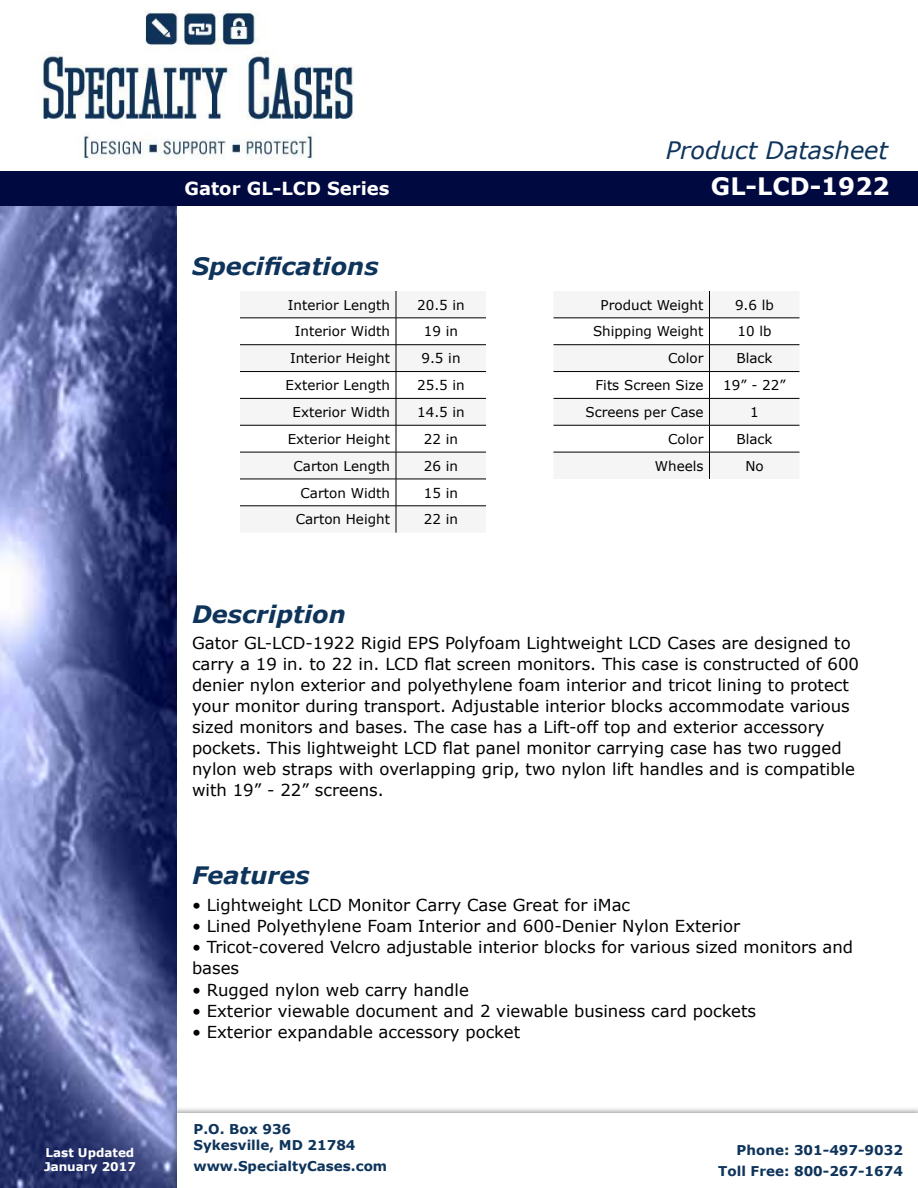
<style>
.page{position:relative;width:918px;height:1188px;background:#fff}
.page>*{position:absolute;margin:0;border:0;box-sizing:border-box;transform-origin:0 0}
.t1{font:italic 700 24px "Verdana";color:#0e345b}
.t2{font:italic 24px "Verdana";color:#0e345b}
.t3{font:700 24px "Verdana";color:#fff}
.t4{font:700 18px "Verdana";color:#fff}
.t5{font:16.5px/21px "Verdana";color:#000}
.t6{font:13.5px "Verdana";color:#000}
.t7{font:700 13.5px/16.2px "Verdana";color:#0e345b}
.t8{font:700 12px/14.4px "Verdana";color:#fff}
</style>
<div class="page">
<img style="left:0;top:206px;width:177px;height:982px">
<div style="left:171px;top:1107px;width:747px;height:81px;background:#000;opacity:.35"></div>
<div style="left:177px;top:1113px;width:741px;height:75px;background:#fff"></div>
<div style="left:0;top:171px;width:918px;height:35px;background:#000940"></div>
<svg style="left:240px;top:291px;width:246px;height:242px;fill:#f5f5f5"></svg>
<hr style="left:240px;top:318px;width:156px;height:1px;background:#000">
<hr style="left:396px;top:318px;width:90px;height:1px;background:#000">
<hr style="left:240px;top:344px;width:156px;height:1px;background:#000">
<hr style="left:396px;top:344px;width:90px;height:1px;background:#000">
<hr style="left:240px;top:371px;width:156px;height:1px;background:#000">
<hr style="left:396px;top:371px;width:90px;height:1px;background:#000">
<hr style="left:240px;top:398px;width:156px;height:1px;background:#000">
<hr style="left:396px;top:398px;width:90px;height:1px;background:#000">
<hr style="left:240px;top:425px;width:156px;height:1px;background:#000">
<hr style="left:396px;top:425px;width:90px;height:1px;background:#000">
<hr style="left:240px;top:452px;width:156px;height:1px;background:#000">
<hr style="left:396px;top:452px;width:90px;height:1px;background:#000">
<hr style="left:240px;top:479px;width:156px;height:1px;background:#000">
<hr style="left:396px;top:479px;width:90px;height:1px;background:#000">
<hr style="left:240px;top:506px;width:156px;height:1px;background:#000">
<hr style="left:396px;top:506px;width:90px;height:1px;background:#000">
<svg style="left:396px;top:291px;width:1px;height:242px"></svg>
<svg style="left:554px;top:317px;width:246px;height:135px"></svg>
<hr style="left:554px;top:318px;width:156px;height:1px;background:#000">
<hr style="left:710px;top:318px;width:90px;height:1px;background:#000">
<hr style="left:554px;top:344px;width:156px;height:1px;background:#000">
<hr style="left:710px;top:344px;width:90px;height:1px;background:#000">
<hr style="left:554px;top:371px;width:156px;height:1px;background:#000">
<hr style="left:710px;top:371px;width:90px;height:1px;background:#000">
<hr style="left:554px;top:398px;width:156px;height:1px;background:#000">
<hr style="left:710px;top:398px;width:90px;height:1px;background:#000">
<hr style="left:554px;top:425px;width:156px;height:1px;background:#000">
<hr style="left:710px;top:425px;width:90px;height:1px;background:#000">
<hr style="left:554px;top:452px;width:156px;height:1px;background:#000">
<hr style="left:710px;top:452px;width:90px;height:1px;background:#000">
<svg style="left:709px;top:291px;width:1px;height:188px"></svg>
<img style="left:42px;top:10px;width:312px;height:149px">
<p class="t8" style="left:44px;top:1145px;width:93px">Last Updated<br>January 2017</p>
<h1 class="t2" style="left:666px;top:134px;width:224px">Product Datasheet</h1>
<p class="t4" style="left:184px;top:176px;width:207px">Gator GL-LCD Series</p>
<h1 class="t3" style="left:711px;top:170px;width:180px">GL-LCD-1922</h1>
<h1 class="t1" style="left:192px;top:249px;width:188px">Specifications</h1>
<p class="t6" style="left:288px;top:295px;width:104px">Interior Length</p>
<p class="t6" style="left:417px;top:295px;width:49px">20.5 in</p>
<p class="t6" style="left:295px;top:322px;width:97px">Interior Width</p>
<p class="t6" style="left:424px;top:322px;width:36px">19 in</p>
<p class="t6" style="left:290px;top:349px;width:101px">Interior Height</p>
<p class="t6" style="left:421px;top:349px;width:41px">9.5 in</p>
<p class="t6" style="left:286px;top:376px;width:106px">Exterior Length</p>
<p class="t6" style="left:417px;top:376px;width:49px">25.5 in</p>
<p class="t6" style="left:293px;top:403px;width:99px">Exterior Width</p>
<p class="t6" style="left:417px;top:403px;width:49px">14.5 in</p>
<p class="t6" style="left:288px;top:430px;width:104px">Exterior Height</p>
<p class="t6" style="left:424px;top:430px;width:36px">22 in</p>
<p class="t6" style="left:294px;top:457px;width:98px">Carton Length</p>
<p class="t6" style="left:424px;top:457px;width:36px">26 in</p>
<p class="t6" style="left:301px;top:483px;width:91px">Carton Width</p>
<p class="t6" style="left:424px;top:483px;width:36px">15 in</p>
<p class="t6" style="left:296px;top:510px;width:96px">Carton Height</p>
<p class="t6" style="left:424px;top:510px;width:36px">22 in</p>
<p class="t6" style="left:601px;top:295px;width:104px">Product Weight</p>
<p class="t6" style="left:735px;top:295px;width:40px">9.6 lb</p>
<p class="t6" style="left:593px;top:322px;width:112px">Shipping Weight</p>
<p class="t6" style="left:737px;top:322px;width:36px">10 lb</p>
<p class="t6" style="left:668px;top:349px;width:37px">Color</p>
<p class="t6" style="left:736px;top:349px;width:38px">Black</p>
<p class="t6" style="left:596px;top:376px;width:109px">Fits Screen Size</p>
<p class="t6" style="left:723px;top:376px;width:64px">19” - 22”</p>
<p class="t6" style="left:586px;top:403px;width:120px">Screens per Case</p>
<p class="t6" style="left:750px;top:403px;width:10px">1</p>
<p class="t6" style="left:668px;top:430px;width:37px">Color</p>
<p class="t6" style="left:736px;top:430px;width:38px">Black</p>
<p class="t6" style="left:655px;top:457px;width:50px">Wheels</p>
<p class="t6" style="left:745px;top:457px;width:20px">No</p>
<h1 class="t1" style="left:192px;top:597px;width:155px">Description</h1>
<p class="t5" style="left:192px;top:632px;width:669px">Gator GL-LCD-1922 Rigid EPS Polyfoam Lightweight LCD Cases are designed to carry a 19 in. to 22 in. LCD flat screen monitors. This case is constructed of 600 denier nylon exterior and polyethylene foam interior and tricot lining to protect your monitor during transport. Adjustable interior blocks accommodate various sized monitors and bases. The case has a Lift-off top and exterior accessory pockets. This lightweight LCD flat panel monitor carrying case has two rugged nylon web straps with overlapping grip, two nylon lift handles and is compatible with 19” - 22” screens.</p>
<h1 class="t1" style="left:192px;top:858px;width:119px">Features</h1>
<p class="t5" style="left:192px;top:895px;width:440px">• Lightweight LCD Monitor Carry Case Great for iMac</p>
<p class="t5" style="left:192px;top:916px;width:550px">• Lined Polyethylene Foam Interior and 600-Denier Nylon Exterior</p>
<p class="t5" style="left:192px;top:937px;width:663px">• Tricot-covered Velcro adjustable interior blocks for various sized monitors and bases</p>
<p class="t5" style="left:192px;top:979px;width:278px">• Rugged nylon web carry handle</p>
<p class="t5" style="left:192px;top:1000px;width:566px">• Exterior viewable document and 2 viewable business card pockets</p>
<p class="t5" style="left:192px;top:1021px;width:330px">• Exterior expandable accessory pocket</p>
<p class="t7" style="left:194px;top:1121px;width:164px">P.O. Box 936<br>Sykesville, MD 21784</p>
<p class="t7" style="left:737px;top:1142px;width:168px">Phone: 301-497-9032</p>
<p class="t7" style="left:194px;top:1158px;width:195px">www.SpecialtyCases.com</p>
<p class="t7" style="left:718px;top:1163px;width:186px">Toll Free: 800-267-1674</p>
</div>
